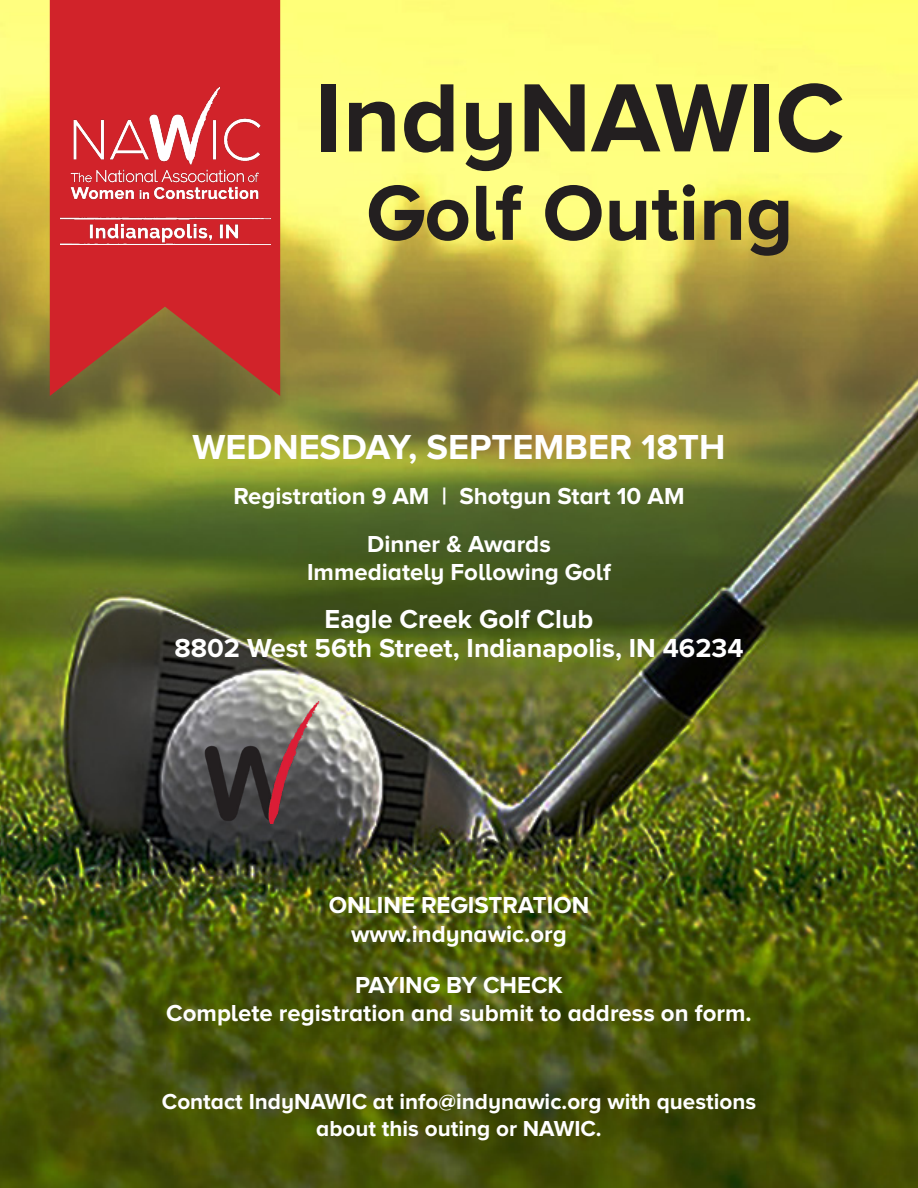
<style>
.page{position:relative;width:918px;height:1188px;background:#fff}
.page>*{position:absolute;margin:0;border:0;box-sizing:border-box;transform-origin:0 0}
.t1{font:700 100.5px "Proxima Nova A";color:#231f20}
.t2{font:700 81px "Proxima Nova A";color:#231f20}
.t3{font:700 36px "Proxima Nova A";color:#fff}
.t4{font:700 27px "Proxima Nova";color:#fff}
.Body_copy{font:700 24px "Proxima Nova A";color:#fff}
.t5{font:700 22.5px "Proxima Nova A";color:#fff}
</style>
<div class="page">
<img style="left:0;top:0;width:918px;height:1188px">
<svg style="left:50px;top:0;width:230px;height:396px;background:#c0302c"></svg>
<img style="left:60px;top:88px;width:210px;height:156px">
<img style="left:204px;top:701px;width:115px;height:122px">
<p class="t1" style="left:315px;top:61px;width:531px">IndyNAWIC</p>
<p class="t2" style="left:366px;top:167px;width:429px">Golf Outing</p>
<p class="t3" style="left:193px;top:426px;width:534px">WEDNESDAY, SEPTEMBER 18TH</p>
<p class="Body_copy" style="left:233px;top:482px;width:453px">Registration 9 AM | Shotgun Start 10 AM</p>
<p class="Body_copy" style="left:367px;top:530px;width:185px">Dinner &amp; Awards</p>
<p class="Body_copy" style="left:307px;top:559px;width:305px">Immediately Following Golf</p>
<p class="t4" style="left:325px;top:604px;width:270px">Eagle Creek Golf Club</p>
<p class="t4" style="left:174px;top:632px;width:571px">8802 West 56th Street, Indianapolis, IN 46234</p>
<p class="Body_copy" style="left:329px;top:892px;width:262px">ONLINE REGISTRATION</p>
<p class="Body_copy" style="left:351px;top:920px;width:217px">www.indynawic.org</p>
<p class="Body_copy" style="left:355px;top:971px;width:209px">PAYING BY CHECK</p>
<p class="Body_copy" style="left:166px;top:1000px;width:587px">Complete registration and submit to address on form.</p>
<p class="t5" style="left:162px;top:1088px;width:596px">Contact IndyNAWIC at info@indynawic.org with questions</p>
<p class="t5" style="left:316px;top:1115px;width:287px">about this outing or NAWIC.</p>
</div>
